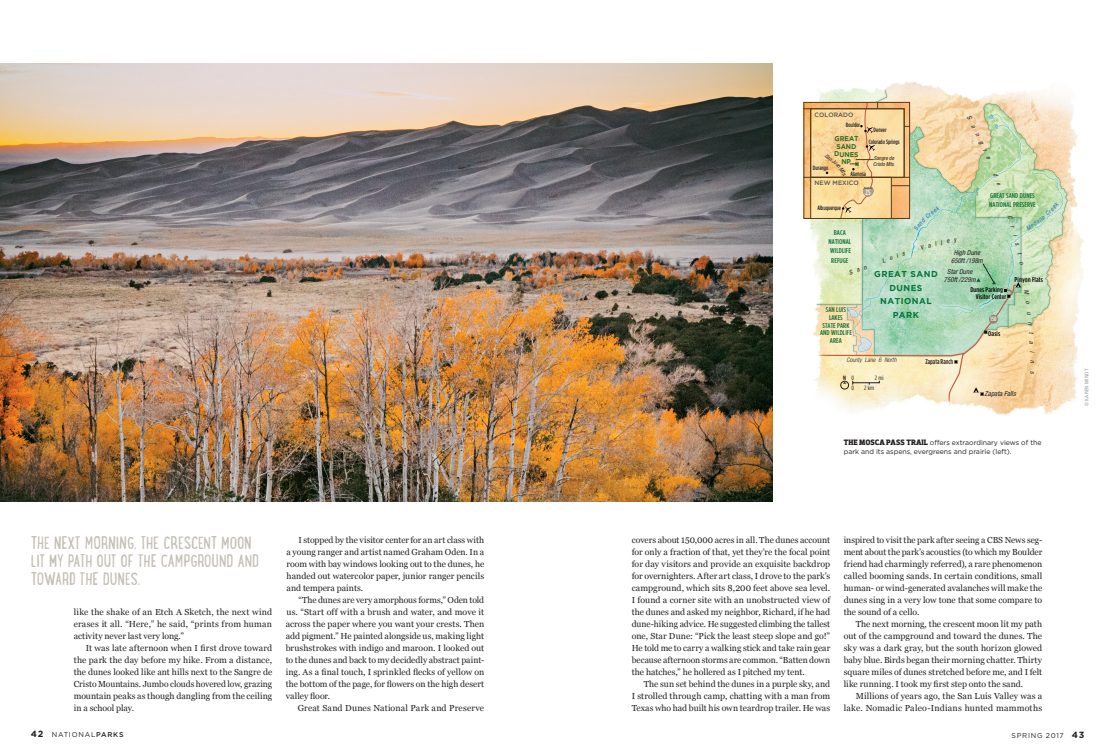
<style>
.page{position:relative;width:1116px;height:756px;background:#fff}
.page>*{position:absolute;margin:0;border:0;box-sizing:border-box;transform-origin:0 0}
._1__body_copy{font:19px/18px "Lunch Box";letter-spacing:-.01em;color:#c4c0b7}
._1__body_copy-2{font:8.8px/12px "Georgia";letter-spacing:.005em;color:#231f20;text-align:justify}
.t1{font:700 8.6px/13.7px "Gotham";letter-spacing:.055em;color:#00783e;text-align:center}
.t2{font:500 7.7px "Gotham Condensed";color:#fff;scale:.95 1}
.t3{font:500 7px/7.8px "Gotham Condensed";letter-spacing:.01em;color:#167139;text-align:center;scale:1.1 1}
.t4{font:7px/9px "Gotham";letter-spacing:-.005em;color:#231f20}
.t5{font:7px "Gotham";letter-spacing:.105em;color:#231f20}
.t6{font:700 7px/7.8px "Gotham";color:#2f7024;text-align:center;scale:.95 1}
.t7{font:500 7px "Gotham Condensed";letter-spacing:.01em;color:#040503;scale:1.1 1}
.t8{font:italic condensed 7px "Helvetica Neue LT Std";color:#231f20}
.t9{font:500 7px "Gotham Condensed";color:#231f20}
.t10{font:italic condensed 6.9px/7.7px "Helvetica Neue LT Std";color:#231f20;text-align:center}
.t11{font:500 6.9px "Gotham Condensed";letter-spacing:.01em;color:#040503;scale:1.1 1}
.t12{font:500 6.2px/12px "Gotham Condensed";color:#231f20}
.t13{font:500 6.2px "Gotham";color:#58514c}
.t14{font:italic 300 condensed 6.2px "Helvetica Neue LT Std";color:#231f20}
.t15{font:6.2px "Gotham Condensed";color:#231f20;scale:1.1 1}
.t16{font:500 6.2px "Gotham Condensed";color:#fff}
.t17{font:500 6.2px "Gotham Condensed";color:#231f20;scale:1.1 1}
.t18{font:italic condensed 6.2px "Helvetica Neue LT Std";color:#231f20}
.t19{font:italic condensed 5.5px/5.5px "Helvetica Neue LT Std";color:#231f20}
.Photo_Credit{font:condensed 5px "Univers";letter-spacing:.05em;color:#939598}
.s1{font-family:"Dobra Slab";font-weight:700;font-size:8px}
.s2{font-weight:700;font-size:9px}
.s3{font-weight:500}
</style>
<div class="page">
<img style="left:803px;top:81px;width:281px;height:334px">
<svg style="left:852px;top:380px;width:28px;height:5px"></svg>
<div style="left:840px;top:381px;width:9px;height:8px;border:1px solid #231f20;border-radius:50%"></div>
<svg style="left:973px;top:387px;width:11px;height:9px"></svg>
<svg style="left:954px;top:360px;width:4px;height:4px"></svg>
<svg style="left:984px;top:330px;width:4px;height:4px"></svg>
<svg style="left:976px;top:263px;width:20px;height:22px"></svg>
<div style="left:989px;top:315px;width:9px;height:9px;background:#928571;border-radius:50%"></div>
<img style="left:0;top:63px;width:772px;height:438px">
<svg style="left:967px;top:115px;width:24px;height:45px"></svg>
<svg style="left:993px;top:173px;width:8px;height:13px"></svg>
<svg style="left:1008px;top:215px;width:5px;height:4px"></svg>
<svg style="left:1011px;top:225px;width:4px;height:3px"></svg>
<svg style="left:1013px;top:234px;width:5px;height:3px"></svg>
<svg style="left:1015px;top:243px;width:4px;height:3px"></svg>
<svg style="left:1019px;top:262px;width:4px;height:3px"></svg>
<svg style="left:1004px;top:282px;width:26px;height:23px"></svg>
<svg style="left:1027px;top:312px;width:4px;height:3px"></svg>
<svg style="left:1028px;top:322px;width:4px;height:3px"></svg>
<svg style="left:1029px;top:332px;width:5px;height:3px"></svg>
<svg style="left:804px;top:102px;width:136px;height:129px;background:#e3cc98"></svg>
<svg style="left:1026px;top:201px;width:33px;height:30px"></svg>
<svg style="left:849px;top:265px;width:18px;height:10px"></svg>
<svg style="left:882px;top:252px;width:24px;height:10px"></svg>
<svg style="left:921px;top:238px;width:37px;height:12px"></svg>
<p class="t13" style="left:815px;top:111px;width:40px">COLORADO</p>
<p class="t12" style="left:846px;top:119px;width:16px">Boulder</p>
<p class="t6" style="left:835px;top:134px;width:27px;rotate:1deg">GREAT<br>SAND<br>DUNES<br>NP</p>
<p class="t12" style="left:869px;top:124px;width:32px;text-indent:5px">Denver<br>Colorado Springs</p>
<p class="t12" style="left:850px;top:168px;width:17px">Alamosa</p>
<p class="t19" style="left:873px;top:156px;width:23px">Sangre de<br>Cristo Mts.</p>
<p class="t12" style="left:813px;top:162px;width:17px">Durango</p>
<p class="t12" style="left:817px;top:201px;width:25px">Albuquerque</p>
<p class="t13" style="left:815px;top:180px;width:46px">NEW MEXICO</p>
<p class="t2" style="left:866px;top:188px;width:7px">25</p>
<p class="t3" style="left:829px;top:227px;width:22px;line-height:9.4px">BACA<br>NATIONAL<br>WILDLIFE<br>REFUGE</p>
<p class="t3" style="left:989px;top:190px;width:44px;line-height:9.4px;text-align:left">GREAT SAND DUNES<br>NATIONAL PRESERVE</p>
<p class="t10" style="left:951px;top:249px;width:33px">High Dune<br>650ft /198m</p>
<p class="_1__body_copy" style="left:31px;top:533px;width:230px">THE NEXT MORNING, THE CRESCENT MOON<br>LIT MY PATH OUT OF THE CAMPGROUND AND<br>TOWARD THE DUNES.</p>
<p class="_1__body_copy-2" style="left:74px;top:606px;width:200px">like the shake of an Etch A Sketch, the next wind erases it all. “Here,” he said, “prints from human activity never last very long.”</p>
<p class="_1__body_copy-2" style="left:74px;top:642px;width:200px;text-indent:12px">It was late afternoon when I first drove toward the park the day before my hike. From a distance, the dunes looked like ant hills next to the Sangre de Cristo Mountains. Jumbo clouds hovered low, grazing mountain peaks as though dangling from the ceiling in a school play.</p>
<p class="_1__body_copy-2" style="left:286px;top:534px;width:199px;text-indent:12px">I stopped by the visitor center for an art class with a young ranger and artist named Graham Oden. In a room with bay windows looking out to the dunes, he handed out watercolor paper, junior ranger pencils and tempera paints.</p>
<p class="_1__body_copy-2" style="left:286px;top:594px;width:200px;text-indent:13px">“The dunes are very amorphous forms,” Oden told us. “Start off with a brush and water, and move it across the paper where you want your crests. Then add pigment.” He painted alongside us, making light brushstrokes with indigo and maroon. I looked out to the dunes and back to my decidedly abstract paint&shy;ing. As a final touch, I sprinkled flecks of yellow on the bottom of the page, for flowers on the high desert valley floor.</p>
<p class="_1__body_copy-2" style="left:298px;top:702px;width:188px">Great Sand Dunes National Park and Preserve</p>
<p class="t10" style="left:944px;top:268px;width:33px">Star Dune<br>750ft /229m</p>
<p class="t7" style="left:1015px;top:275px;width:27px">Pinyon Flats</p>
<p class="t11" style="left:976px;top:293px;width:29px">Visitor Center</p>
<p class="t7" style="left:988px;top:329px;width:12px">Oasis</p>
<p class="t9" style="left:925px;top:358px;width:29px">Zapata Ranch</p>
<p class="t1" style="left:874px;top:267px;width:65px">GREAT SAND<br>DUNES<br>NATIONAL<br>PARK</p>
<p class="t11" style="left:970px;top:286px;width:31px">Dunes Parking</p>
<p class="t3" style="left:820px;top:306px;width:30px">SAN LUIS<br>LAKES<br>STATE PARK<br>AND WILDLIFE<br>AREA</p>
<p class="t16" style="left:990px;top:316px;width:8px">150</p>
<p class="t14" style="left:847px;top:356px;width:51px">County Lane 6 North</p>
<p class="t18" style="left:1036px;top:371px;width:4px;rotate:90deg">s</p>
<p class="t17" style="left:843px;top:374px;width:4px">N</p>
<p class="t15" style="left:851px;top:375px;width:4px">0</p>
<p class="t15" style="left:875px;top:375px;width:9px">2 mi</p>
<p class="t15" style="left:851px;top:384px;width:4px">0</p>
<p class="t15" style="left:864px;top:384px;width:10px">2 km</p>
<p class="t8" style="left:985px;top:389px;width:33px">Zapata Falls</p>
<p class="t4" style="left:844px;top:438px;width:199px"><span class="s1">THE MOSCA PASS TRAIL</span> offers extraordinary views of the park and its aspens, evergreens and prairie (left).</p>
<p class="_1__body_copy-2" style="left:632px;top:534px;width:200px">covers about 150,000 acres in all. The dunes account for only a fraction of that, yet they’re the focal point for day visitors and provide an exquisite backdrop for overnighters. After art class, I drove to the park’s campground, which sits 8,200 feet above sea level.<br>I found a corner site with an unobstructed view of the dunes and asked my neighbor, Richard, if he had dune-hiking advice. He suggested climbing the tallest one, Star Dune: “Pick the least steep slope and go!” He told me to carry a walking stick and take rain gear because afternoon storms are common. “Batten down the hatches,” he hollered as I pitched my tent.</p>
<p class="_1__body_copy-2" style="left:632px;top:678px;width:200px;text-indent:12px">The sun set behind the dunes in a purple sky, and I strolled through camp, chatting with a man from Texas who had built his own teardrop trailer. He was</p>
<p class="_1__body_copy-2" style="left:844px;top:534px;width:200px">inspired to visit the park after seeing a CBS News seg&shy;ment about the park’s acoustics (to which my Boulder friend had charmingly referred), a rare phenomenon called booming sands. In certain conditions, small human- or wind-generated avalanches will make the dunes sing in a very low tone that some compare to the sound of a cello.</p>
<p class="_1__body_copy-2" style="left:844px;top:618px;width:200px;text-indent:12px">The next morning, the crescent moon lit my path out of the campground and toward the dunes. The sky was a dark gray, but the south horizon glowed baby blue. Birds began their morning chatter. Thirty square miles of dunes stretched before me, and I felt like running. I took my first step onto the sand.</p>
<p class="_1__body_copy-2" style="left:844px;top:690px;width:200px;text-align:right">Millions of years ago, the San Luis Valley was a lake. Nomadic Paleo-Indians hunted mammoths</p>
<p class="Photo_Credit" style="left:1084px;top:406px;width:39px;rotate:-90deg">© KAREN MINOT</p>
<p class="t5" style="left:31px;top:730px;width:94px"><span class="s2">42</span> NATIONAL<span class="s3">PARKS</span></p>
<p class="t5" style="left:1012px;top:731px;width:74px">SPRING 2017 <span class="s2">43</span></p>
</div>
